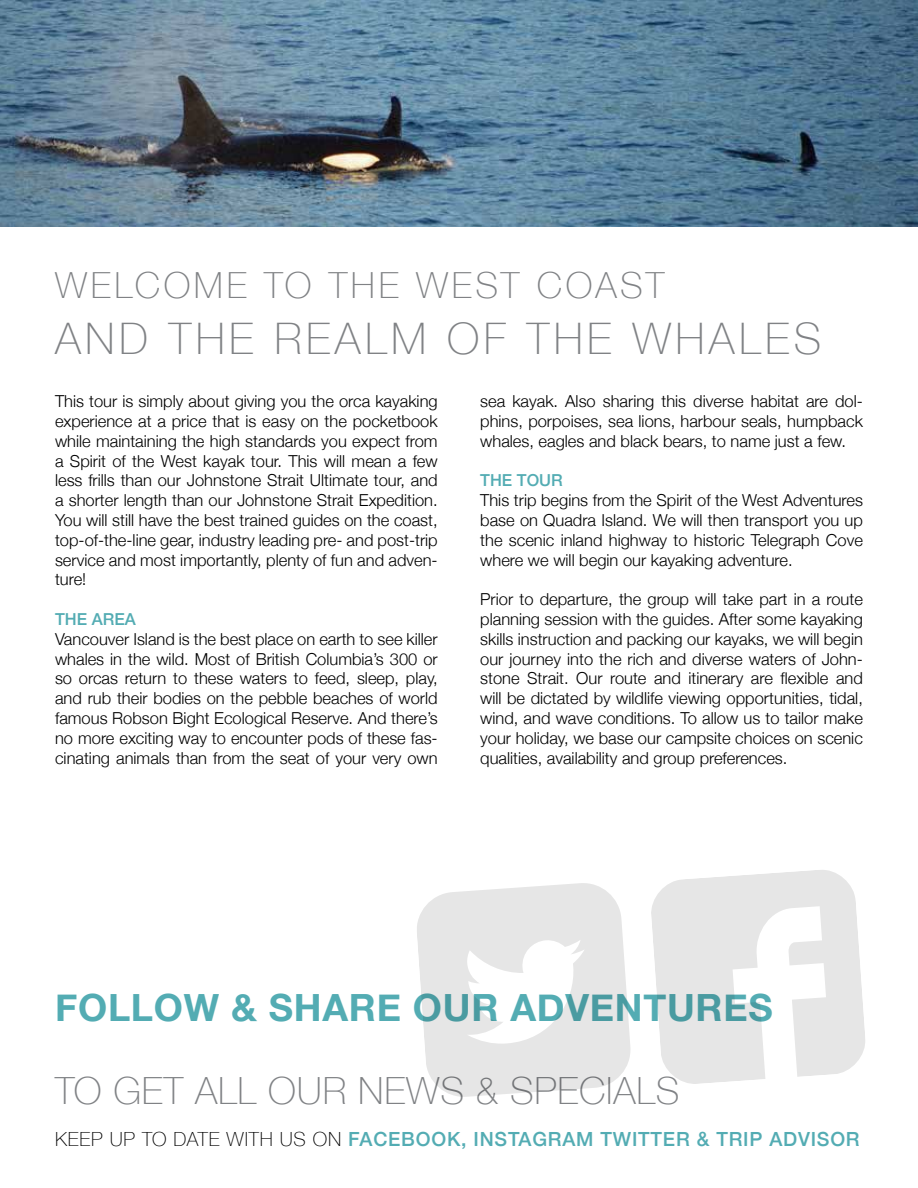
<style>
.page{position:relative;width:918px;height:1188px;background:#fff}
.page>*{position:absolute;margin:0;border:0;box-sizing:border-box;transform-origin:0 0}
.t1{font:100 43.5px "Helvetica Neue";letter-spacing:.1em;color:#808285}
.t2{font:700 37.5px "Helvetica Neue";letter-spacing:.02em;color:#53acb3}
.t3{font:100 37.5px "Helvetica Neue";letter-spacing:.02em;color:#808285}
.t4{font:100 36px "Helvetica Neue";letter-spacing:.1em;color:#808285}
.t5{font:500 19.5px "Helvetica Neue";letter-spacing:.04em;color:#53acb3}
.t6{font:300 16.5px/19.8px "Helvetica Neue";color:#000;text-align:justify}
.t7{font:500 16.5px "Helvetica Neue";color:#53acb3}
.s1{font-weight:100;color:#000}
</style>
<div class="page">
<img style="left:0;top:0;width:918px;height:226px">
<svg style="left:651px;top:870px;width:214px;height:214px;fill:#e6e6e6"></svg>
<svg style="left:417px;top:883px;width:214px;height:214px;fill:#e6e6e6"></svg>
<h3 class="t4" style="left:55px;top:258px;width:611px">WELCOME TO THE WEST COAST</h3>
<h1 class="t1" style="left:55px;top:305px;width:768px">AND THE REALM OF THE WHALES</h1>
<p class="t6" style="left:55px;top:390px;width:384px">This tour is simply about giving you the orca kayaking experience at a price that is easy on the pocketbook while maintaining the high standards you expect from a Spirit of the West kayak tour. This will mean a few less frills than our Johnstone Strait Ultimate tour, and a shorter length than our Johnstone Strait Expedition.<br>You will still have the best trained guides on the coast, top-of-the-line gear, industry leading pre- and post-trip service and most importantly, plenty of fun and adven&shy;ture!</p>
<p class="t7" style="left:55px;top:606px;width:82px">THE AREA</p>
<p class="t6" style="left:55px;top:628px;width:384px">Vancouver Island is the best place on earth to see killer whales in the wild. Most of British Columbia’s 300 or so orcas return to these waters to feed, sleep, play, and rub their bodies on the pebble beaches of world famous Robson Bight Ecological Reserve. And there’s no more exciting way to encounter pods of these fas&shy;cinating animals than from the seat of your very own</p>
<p class="t6" style="left:480px;top:390px;width:384px">sea kayak. Also sharing this diverse habitat are dol&shy;phins, porpoises, sea lions, harbour seals, humpback whales, eagles and black bears, to name just a few.</p>
<p class="t7" style="left:480px;top:467px;width:84px">THE TOUR</p>
<p class="t6" style="left:480px;top:489px;width:384px">This trip begins from the Spirit of the West Adventures base on Quadra Island. We will then transport you up the scenic inland highway to historic Telegraph Cove where we will begin our kayaking adventure.</p>
<p class="t6" style="left:480px;top:588px;width:384px">Prior to departure, the group will take part in a route planning session with the guides. After some kayaking skills instruction and packing our kayaks, we will begin our journey into the rich and diverse waters of John&shy;stone Strait. Our route and itinerary are flexible and will be dictated by wildlife viewing opportunities, tidal, wind, and wave conditions. To allow us to tailor make your holiday, we base our campsite choices on scenic qualities, availability and group preferences.</p>
<h2 class="t2" style="left:55px;top:978px;width:719px">FOLLOW &amp; SHARE OUR ADVENTURES</h2>
<h2 class="t3" style="left:55px;top:1062px;width:626px">TO GET ALL OUR NEWS &amp; SPECIALS</h2>
<p class="t5" style="left:55px;top:1123px;width:806px"><span class="s1">KEEP UP TO DATE WITH US ON</span> FACEBOOK, INSTAGRAM TWITTER &amp; TRIP ADVISOR</p>
</div>
